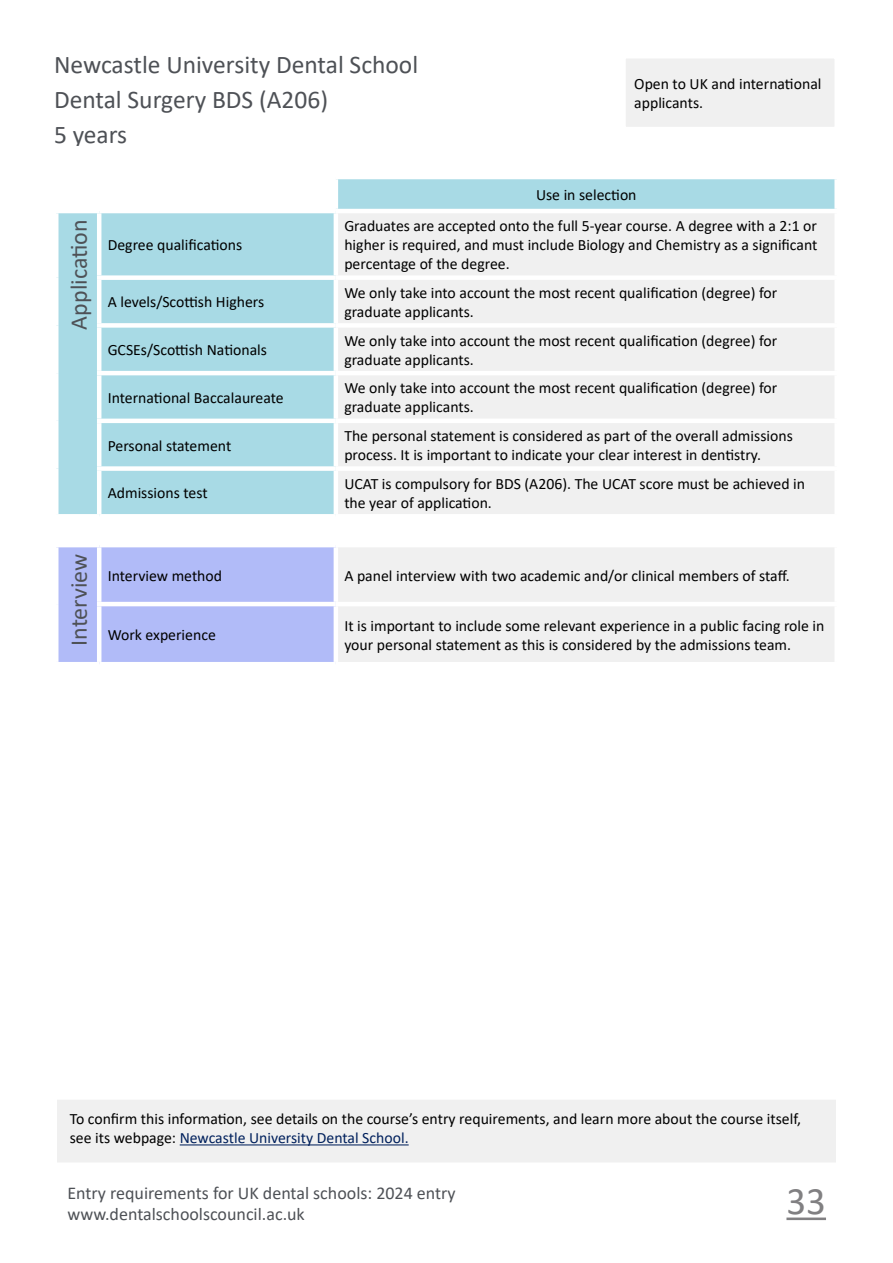
<style>
.page{position:relative;width:893px;height:1263px;background:#fff}
.page>*{position:absolute;margin:0;border:0;box-sizing:border-box;transform-origin:0 0}
.t1{font:39px "Calibri";color:#818082}
.t2{font:25.5px/35.1px "Calibri";color:#4e5156}
.t3{font:24px "Calibri";color:#4e5156}
.t4{font:18px/21.6px "Calibri";color:#4e5156}
.t5{font:15.75px/18.9px "Calibri";color:#000}
.s1{color:#00205c}
</style>
<div class="page">
<hr style="left:786px;top:1217px;width:40px;height:3px;background:#818082">
<div style="left:56px;top:1098px;width:781px;height:66px;background:#f0f0f0"></div>
<hr style="left:180px;top:1144px;width:229px;height:1px;background:#00205c">
<div style="left:54px;top:1097px;width:785px;height:68px;border:3px solid #fff"></div>
<div style="left:338px;top:179px;width:496px;height:30px;background:#a8dae5"></div>
<div style="left:58px;top:213px;width:276px;height:301px;background:#a8dae5"></div>
<div style="left:338px;top:213px;width:496px;height:449px;background:#f0f0f0"></div>
<div style="left:58px;top:547px;width:276px;height:115px;background:#b1bbf8"></div>
<hr style="left:97px;top:213px;width:4px;height:62px;background:#fff">
<div style="left:97px;top:275px;width:239px;height:5px;background:#fff"></div>
<hr style="left:97px;top:280px;width:4px;height:43px;background:#fff">
<div style="left:336px;top:275px;width:503px;height:5px;background:#fff"></div>
<div style="left:97px;top:323px;width:239px;height:5px;background:#fff"></div>
<hr style="left:97px;top:328px;width:4px;height:43px;background:#fff">
<div style="left:336px;top:323px;width:503px;height:5px;background:#fff"></div>
<hr style="left:97px;top:371px;width:239px;height:4px;background:#fff">
<hr style="left:97px;top:375px;width:4px;height:44px;background:#fff">
<hr style="left:336px;top:371px;width:503px;height:4px;background:#fff">
<hr style="left:97px;top:419px;width:239px;height:4px;background:#fff">
<hr style="left:97px;top:423px;width:4px;height:43px;background:#fff">
<hr style="left:336px;top:419px;width:503px;height:4px;background:#fff">
<div style="left:97px;top:466px;width:239px;height:5px;background:#fff"></div>
<hr style="left:97px;top:471px;width:4px;height:43px;background:#fff">
<div style="left:336px;top:466px;width:503px;height:5px;background:#fff"></div>
<hr style="left:336px;top:514px;width:503px;height:4px;background:#fff">
<hr style="left:97px;top:547px;width:4px;height:55px;background:#fff">
<hr style="left:336px;top:543px;width:503px;height:4px;background:#fff">
<hr style="left:97px;top:602px;width:239px;height:4px;background:#fff">
<hr style="left:97px;top:606px;width:4px;height:56px;background:#fff">
<hr style="left:336px;top:602px;width:503px;height:4px;background:#fff">
<div style="left:623px;top:56px;width:214px;height:73px;background:#f0f0f0"></div>
<div style="left:621px;top:54px;width:218px;height:77px;border:4px solid #fff"></div>
<h2 class="t2" style="left:54px;top:46px;width:366px">Newcastle University Dental School<br>Dental Surgery BDS (A206)<br>5 years</h2>
<p class="t5" style="left:634px;top:74px;width:189px">Open to UK and international applicants.</p>
<p class="t5" style="left:536px;top:185px;width:102px">Use in selection</p>
<h3 class="t3" style="left:62px;top:330px;width:111px;rotate:-90deg">Application</h3>
<p class="t5" style="left:108px;top:235px;width:136px">Degree qualifications</p>
<p class="t5" style="left:344px;top:216px;width:475px;text-align:justify">Graduates are accepted onto the full 5-year course. A degree with a 2:1 or higher is required, and must include Biology and Chemistry as a significant percentage of the degree.</p>
<p class="t5" style="left:108px;top:292px;width:158px">A levels/Scottish Highers</p>
<p class="t5" style="left:344px;top:283px;width:435px">We only take into account the most recent qualification (degree) for graduate applicants.</p>
<p class="t5" style="left:108px;top:340px;width:161px">GCSEs/Scottish Nationals</p>
<p class="t5" style="left:344px;top:331px;width:435px">We only take into account the most recent qualification (degree) for graduate applicants.</p>
<p class="t5" style="left:108px;top:388px;width:178px">International Baccalaureate</p>
<p class="t5" style="left:344px;top:378px;width:435px">We only take into account the most recent qualification (degree) for graduate applicants.</p>
<p class="t5" style="left:108px;top:436px;width:125px">Personal statement</p>
<p class="t5" style="left:344px;top:426px;width:450px">The personal statement is considered as part of the overall admissions process. It is important to indicate your clear interest in dentistry.</p>
<p class="t5" style="left:108px;top:483px;width:102px">Admissions test</p>
<p class="t5" style="left:344px;top:474px;width:462px">UCAT is compulsory for BDS (A206). The UCAT score must be achieved in the year of application.</p>
<h3 class="t3" style="left:62px;top:646px;width:94px;rotate:-90deg">Interview</h3>
<p class="t5" style="left:108px;top:565px;width:116px">Interview method</p>
<p class="t5" style="left:344px;top:565px;width:447px">A panel interview with two academic and/or clinical members of staff.</p>
<p class="t5" style="left:108px;top:625px;width:110px">Work experience</p>
<p class="t5" style="left:344px;top:615px;width:482px">It is important to include some relevant experience in a public facing role in your personal statement as this is considered by the admissions team.</p>
<p class="t5" style="left:70px;top:1109px;width:733px">To confirm this information, see details on the course’s entry requirements, and learn more about the course itself, see its webpage: <span class="s1">Newcastle University Dental School.</span></p>
<p class="t4" style="left:68px;top:1181px;width:390px">Entry requirements for UK dental schools: 2024 entry www.dentalschoolscouncil.ac.uk</p>
<h1 class="t1" style="left:786px;top:1174px;width:41px">33</h1>
</div>
